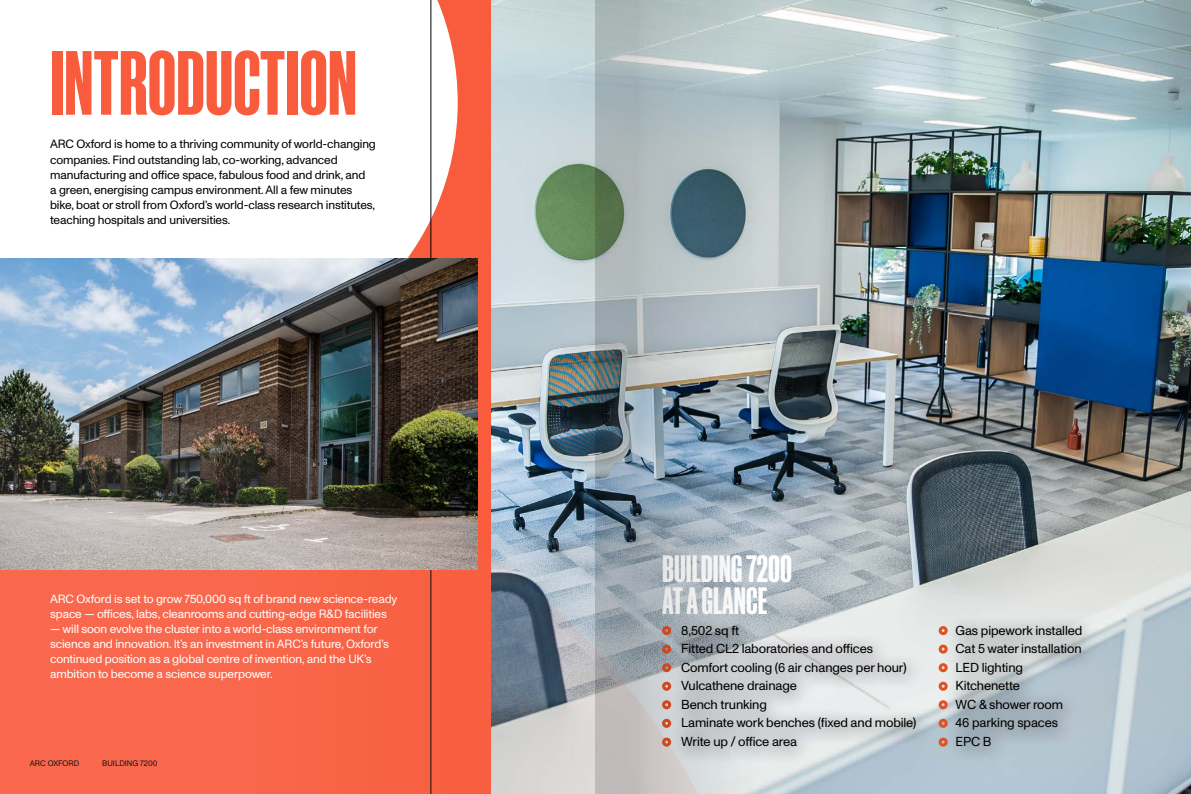
<style>
.page{position:relative;width:1191px;height:794px;background:#fff}
.page>*{position:absolute;margin:0;border:0;box-sizing:border-box;transform-origin:0 0}
.t1{font:700 86px "Manuka";color:#f95b3d}
.t2{font:700 36px/32px "Manuka";color:#fff}
.t3{font:13px/18.5px "ABC Monument Grotesk";letter-spacing:-.01em;color:#000}
.t4{font:12px/15px "ABC Monument Grotesk";letter-spacing:-.01em;color:#fff}
.t5{font:12px/15px "ABC Monument Grotesk";letter-spacing:-.01em;color:#000}
.t6{font:8px "ABC Monument Grotesk";color:#000}
</style>
<div class="page">
<img style="left:492px;top:0;width:699px;height:794px">
<svg style="left:0;top:0;width:458px;height:259px"></svg>
<hr style="left:431px;top:0;width:1px;height:794px;background:#000">
<img style="left:0;top:259px;width:477px;height:153px">
<img style="left:0;top:412px;width:595px;height:382px">
<div style="left:669px;top:613px;width:265px;height:152px;background:#000;opacity:.75"></div>
<div style="left:943px;top:613px;width:156px;height:151px;background:#000;opacity:.75"></div>
<svg style="left:938px;top:626px;width:9px;height:9px"></svg>
<svg style="left:938px;top:644px;width:9px;height:9px"></svg>
<svg style="left:938px;top:663px;width:9px;height:9px"></svg>
<svg style="left:938px;top:681px;width:9px;height:10px"></svg>
<svg style="left:938px;top:700px;width:9px;height:9px"></svg>
<svg style="left:938px;top:719px;width:9px;height:9px"></svg>
<svg style="left:938px;top:737px;width:9px;height:9px"></svg>
<svg style="left:595px;top:0;width:230px;height:794px;background:#a3afb4"></svg>
<h1 class="t1" style="left:50px;top:38px;width:308px">INTRODUCTION</h1>
<p class="t5" style="left:50px;top:137px;width:327px">ARC Oxford is home to a thriving community of world-changing companies. Find outstanding lab, co-working, advanced manufacturing and office space, fabulous food and drink, and<br>a green, energising campus environment. All a few minutes bike, boat or stroll from Oxford’s world-class research institutes, teaching hospitals and universities.</p>
<p class="t4" style="left:50px;top:592px;width:349px">ARC Oxford is set to grow 750,000 sq ft of brand new science-ready space — offices, labs, cleanrooms and cutting-edge R&amp;D facilities</p>
<p class="t4" style="left:50px;top:622px;width:340px">— will soon evolve the cluster into a world-class environment for science and innovation. It’s an investment in ARC’s future, Oxford’s continued position as a global centre of invention, and the UK’s ambition to become a science superpower.</p>
<p class="t6" style="left:30px;top:759px;width:51px">ARC OXFORD</p>
<p class="t6" style="left:102px;top:759px;width:57px">BUILDING 7200</p>
<h2 class="t2" style="left:662px;top:552px;width:131px">BUILDING 7200<br>AT A GLANCE</h2>
<p class="t3" style="left:681px;top:621px;width:237px">8,502 sq ft<br>Fitted CL2 laboratories and offices<br>Comfort cooling (6 air changes per hour)<br>Vulcathene drainage<br>Bench trunking<br>Laminate work benches (fixed and mobile)<br>Write up / office area</p>
<p class="t3" style="left:955px;top:621px;width:128px">Gas pipework installed<br>Cat 5 water installation<br>LED lighting<br>Kitchenette<br>WC &amp; shower room<br>46 parking spaces<br>EPC B</p>
</div>
